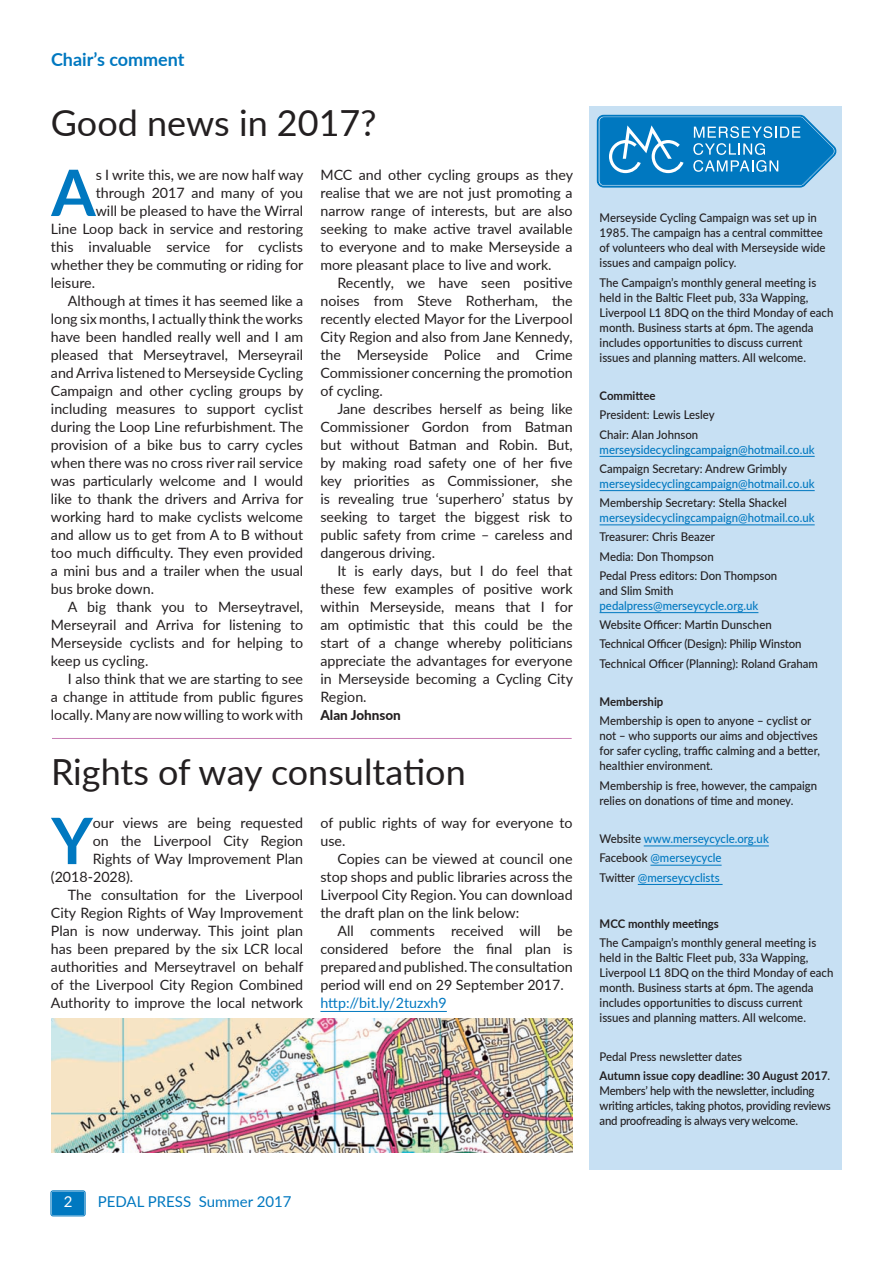
<style>
.page{position:relative;width:893px;height:1263px;background:#fff}
.page>*{position:absolute;margin:0;border:0;box-sizing:border-box;transform-origin:0 0}
.t1{font:700 64.05px "Lato";color:#0078c0}
.t2{font:36px "Lato";color:#231f20}
.t3{font:700 18px "Lato";color:#0078c0}
.t4{font:15px "Lato";color:#0078c0}
.t5{font:15px "Lato";color:#fff}
.t6{font:14.25px/18px "Lato";color:#231f20;text-align:justify}
.t7{font:14.25px "Lato";color:#0078c0}
.t8{font:800 13.5px "Lato";color:#231f20}
.t9{font:500 12px/15px "Lato";color:#231f20;scale:.95 1}
.t10{font:500 12px/19.2px "Lato";color:#0078c0;scale:.95 1}
.t11{font:500 12px/15px "Lato";letter-spacing:-.02em;color:#231f20;scale:.95 1}
.t12{font:700 12px/19.2px "Lato";color:#231f20;scale:.95 1}
.s1{color:#231f20}
.s2{font-weight:500}
</style>
<div class="page">
<div style="left:590px;top:106px;width:252px;height:1064px;background:#c7e0f3"></div>
<div style="left:51px;top:1191px;width:34px;height:25px;border:1px solid #0078c0;border-radius:2px"></div>
<div style="left:52px;top:1191px;width:32px;height:24px;background:#0078c0"></div>
<svg style="left:597px;top:115px;width:240px;height:72px;background:#2a8eca"></svg>
<hr style="left:600px;top:456px;width:215px;height:1px;background:#0078c0">
<hr style="left:600px;top:490px;width:215px;height:1px;background:#0078c0">
<hr style="left:600px;top:525px;width:215px;height:1px;background:#0078c0">
<hr style="left:600px;top:612px;width:158px;height:1px;background:#0078c0">
<hr style="left:644px;top:846px;width:125px;height:1px;background:#0078c0">
<hr style="left:650px;top:865px;width:72px;height:1px;background:#0078c0">
<hr style="left:638px;top:884px;width:85px;height:1px;background:#0078c0">
<hr style="left:320px;top:1011px;width:127px;height:1px;background:#0078c0">
<hr style="left:52px;top:738px;width:520px;height:1px;background:#c77db4">
<img style="left:51px;top:1018px;width:522px;height:134px">
<p class="t3" style="left:51px;top:46px;width:135px">Chair’s comment</p>
<h2 class="t2" style="left:51px;top:97px;width:327px">Good news in 2017?</h2>
<h1 class="t1" style="left:51px;top:146px;width:46px">A</h1>
<p class="t6" style="left:96px;top:165px;width:209px">s I write this, we are now half way</p>
<p class="t6" style="left:96px;top:183px;width:209px">through 2017 and many of you</p>
<p class="t6" style="left:96px;top:201px;width:209px">will be pleased to have the Wirral</p>
<p class="t6" style="left:51px;top:219px;width:254px">Line Loop back in service and restoring</p>
<p class="t6" style="left:51px;top:237px;width:254px">this invaluable service for cyclists</p>
<p class="t6" style="left:51px;top:255px;width:254px">whether they be commuting or riding for</p>
<p class="t6" style="left:51px;top:273px;width:46px">leisure.</p>
<p class="t6" style="left:68px;top:291px;width:237px">Although at times it has seemed like a</p>
<p class="t6" style="left:51px;top:309px;width:254px">long six months, I actually think the works</p>
<p class="t6" style="left:51px;top:327px;width:254px">have been handled really well and I am</p>
<p class="t6" style="left:51px;top:345px;width:254px">pleased that Merseytravel, Merseyrail</p>
<p class="t6" style="left:51px;top:363px;width:254px">and Arriva listened to Merseyside Cycling</p>
<p class="t6" style="left:51px;top:381px;width:254px">Campaign and other cycling groups by</p>
<p class="t6" style="left:51px;top:399px;width:254px">including measures to support cyclist</p>
<p class="t6" style="left:51px;top:417px;width:254px">during the Loop Line refurbishment. The</p>
<p class="t6" style="left:51px;top:435px;width:254px">provision of a bike bus to carry cycles</p>
<p class="t6" style="left:51px;top:453px;width:254px">when there was no cross river rail service</p>
<p class="t6" style="left:51px;top:471px;width:254px">was particularly welcome and I would</p>
<p class="t6" style="left:51px;top:489px;width:254px">like to thank the drivers and Arriva for</p>
<p class="t6" style="left:51px;top:507px;width:254px">working hard to make cyclists welcome</p>
<p class="t6" style="left:51px;top:525px;width:254px">and allow us to get from A to B without</p>
<p class="t6" style="left:51px;top:543px;width:254px">too much difficulty. They even provided</p>
<p class="t6" style="left:51px;top:561px;width:254px">a mini bus and a trailer when the usual</p>
<p class="t6" style="left:51px;top:579px;width:105px">bus broke down.</p>
<p class="t6" style="left:68px;top:597px;width:237px">A big thank you to Merseytravel,</p>
<p class="t6" style="left:51px;top:615px;width:254px">Merseyrail and Arriva for listening to</p>
<p class="t6" style="left:51px;top:633px;width:254px">Merseyside cyclists and for helping to</p>
<p class="t6" style="left:51px;top:651px;width:99px">keep us cycling.</p>
<p class="t6" style="left:68px;top:669px;width:237px">I also think that we are starting to see</p>
<p class="t6" style="left:51px;top:687px;width:254px">a change in attitude from public figures</p>
<p class="t6" style="left:51px;top:705px;width:254px">locally. Many are now willing to work with</p>
<p class="t6" style="left:320px;top:165px;width:254px">MCC and other cycling groups as they realise that we are not just promoting a narrow range of interests, but are also seeking to make active travel available to everyone and to make Merseyside a more pleasant place to live and work.</p>
<p class="t6" style="left:320px;top:273px;width:254px;text-indent:17px">Recently, we have seen positive noises from Steve Rotherham, the recently elected Mayor for the Liverpool City Region and also from Jane Kennedy, the Merseyside Police and Crime Commissioner concerning the promotion of cycling.</p>
<p class="t6" style="left:320px;top:399px;width:254px;text-indent:17px">Jane describes herself as being like Commissioner Gordon from Batman but without Batman and Robin. But, by making road safety one of her five key priorities as Commissioner, she is revealing true ‘superhero’ status by seeking to target the biggest risk to public safety from crime – careless and dangerous driving.</p>
<p class="t6" style="left:320px;top:561px;width:254px;text-indent:17px">It is early days, but I do feel that these few examples of positive work within Merseyside, means that I for am optimistic that this could be the start of a change whereby politicians appreciate the advantages for everyone in Merseyside becoming a Cycling City Region.</p>
<p class="t8" style="left:320px;top:705px;width:82px">Alan Johnson</p>
<h2 class="t2" style="left:51px;top:746px;width:416px">Rights of way consultation</h2>
<h1 class="t1" style="left:51px;top:794px;width:43px">Y</h1>
<p class="t6" style="left:93px;top:813px;width:212px">our views are being requested</p>
<p class="t6" style="left:320px;top:813px;width:254px">of public rights of way for everyone to use.</p>
<p class="t6" style="left:320px;top:849px;width:254px;text-indent:17px">Copies can be viewed at council one stop shops and public libraries across the Liverpool City Region. You can download the draft plan on the link below:</p>
<p class="t6" style="left:320px;top:921px;width:254px;text-indent:17px">All comments received will be considered before the final plan is prepared and published. The consultation period will end on 29 September 2017.</p>
<p class="t7" style="left:320px;top:993px;width:128px">http://bit.ly/2tuzxh9</p>
<p class="t6" style="left:93px;top:831px;width:212px">on the Liverpool City Region</p>
<p class="t6" style="left:93px;top:849px;width:212px">Rights of Way Improvement Plan</p>
<p class="t6" style="left:51px;top:867px;width:84px">(2018-2028).</p>
<p class="t6" style="left:68px;top:885px;width:237px">The consultation for the Liverpool</p>
<p class="t6" style="left:51px;top:903px;width:254px">City Region Rights of Way Improvement</p>
<p class="t6" style="left:51px;top:921px;width:254px">Plan is now underway. This joint plan</p>
<p class="t6" style="left:51px;top:939px;width:254px">has been prepared by the six LCR local</p>
<p class="t6" style="left:51px;top:957px;width:254px">authorities and Merseytravel on behalf</p>
<p class="t6" style="left:51px;top:975px;width:254px">of the Liverpool City Region Combined</p>
<p class="t6" style="left:51px;top:993px;width:254px">Authority to improve the local network</p>
<p class="t9" style="left:600px;top:210px;width:239px">Merseyside Cycling Campaign was set up in 1985. The campaign has a central committee of volunteers who deal with Merseyside wide issues and campaign policy.</p>
<p class="t9" style="left:600px;top:274px;width:248px">The Campaign’s monthly general meeting is held in the Baltic Fleet pub, 33a Wapping, Liverpool L1 8DQ on the third Monday of each month. Business starts at 6pm. The agenda includes opportunities to discuss current issues and planning matters. All welcome.</p>
<p class="t12" style="left:600px;top:386px;width:61px">Committee</p>
<p class="t9" style="left:600px;top:405px;width:123px;line-height:19.2px">President: Lewis Lesley<br>Chair: Alan Johnson</p>
<p class="t10" style="left:600px;top:439px;width:228px">merseysidecyclingcampaign@hotmail.co.uk</p>
<p class="t9" style="left:600px;top:460px;width:199px">Campaign Secretary: Andrew Grimbly</p>
<p class="t10" style="left:600px;top:473px;width:228px">merseysidecyclingcampaign@hotmail.co.uk</p>
<p class="t9" style="left:600px;top:495px;width:199px">Membership Secretary: Stella Shackel</p>
<p class="t10" style="left:600px;top:508px;width:228px">merseysidecyclingcampaign@hotmail.co.uk</p>
<p class="t9" style="left:600px;top:527px;width:188px;line-height:19.2px">Treasurer: Chris Beazer<br>Media: Don Thompson<br>Pedal Press editors: Don Thompson</p>
<p class="t9" style="left:600px;top:582px;width:79px">and Slim Smith</p>
<p class="t10" style="left:600px;top:595px;width:169px">pedalpress@merseycycle.org.uk</p>
<p class="t9" style="left:600px;top:615px;width:231px;line-height:19.2px">Website Officer: Martin Dunschen<br>Technical Officer (Design): Philip Winston<br>Technical Officer (Planning): Roland Graham</p>
<p class="t12" style="left:600px;top:692px;width:69px">Membership</p>
<p class="t9" style="left:600px;top:713px;width:233px">Membership is open to anyone – cyclist or not – who supports our aims and objectives for safer cycling, traffic calming and a better, healthier environment.</p>
<p class="t9" style="left:600px;top:777px;width:231px">Membership is free, however, the campaign relies on donations of time and money.</p>
<p class="t10" style="left:600px;top:829px;width:180px"><span class="s1">Website</span> www.merseycycle.org.uk<br><span class="s1">Facebook</span> @merseycycle<br><span class="s1">Twitter</span> @merseycyclists</p>
<p class="t12" style="left:600px;top:913px;width:127px">MCC monthly meetings</p>
<p class="t9" style="left:600px;top:935px;width:248px">The Campaign’s monthly general meeting is held in the Baltic Fleet pub, 33a Wapping, Liverpool L1 8DQ on the third Monday of each month. Business starts at 6pm. The agenda includes opportunities to discuss current issues and planning matters. All welcome.</p>
<p class="t12" style="left:600px;top:1046px;width:244px"><span class="s2">Pedal Press newsletter dates<br></span>Autumn issue copy deadline: 30 August 2017<span class="s2">.</span></p>
<p class="t11" style="left:600px;top:1082px;width:245px">Members’ help with the newsletter, including writing articles, taking photos, providing reviews and proofreading is always very welcome.</p>
<p class="t5" style="left:64px;top:1191px;width:10px">2</p>
<p class="t4" style="left:98px;top:1191px;width:195px">PEDAL PRESS Summer 2017</p>
</div>
